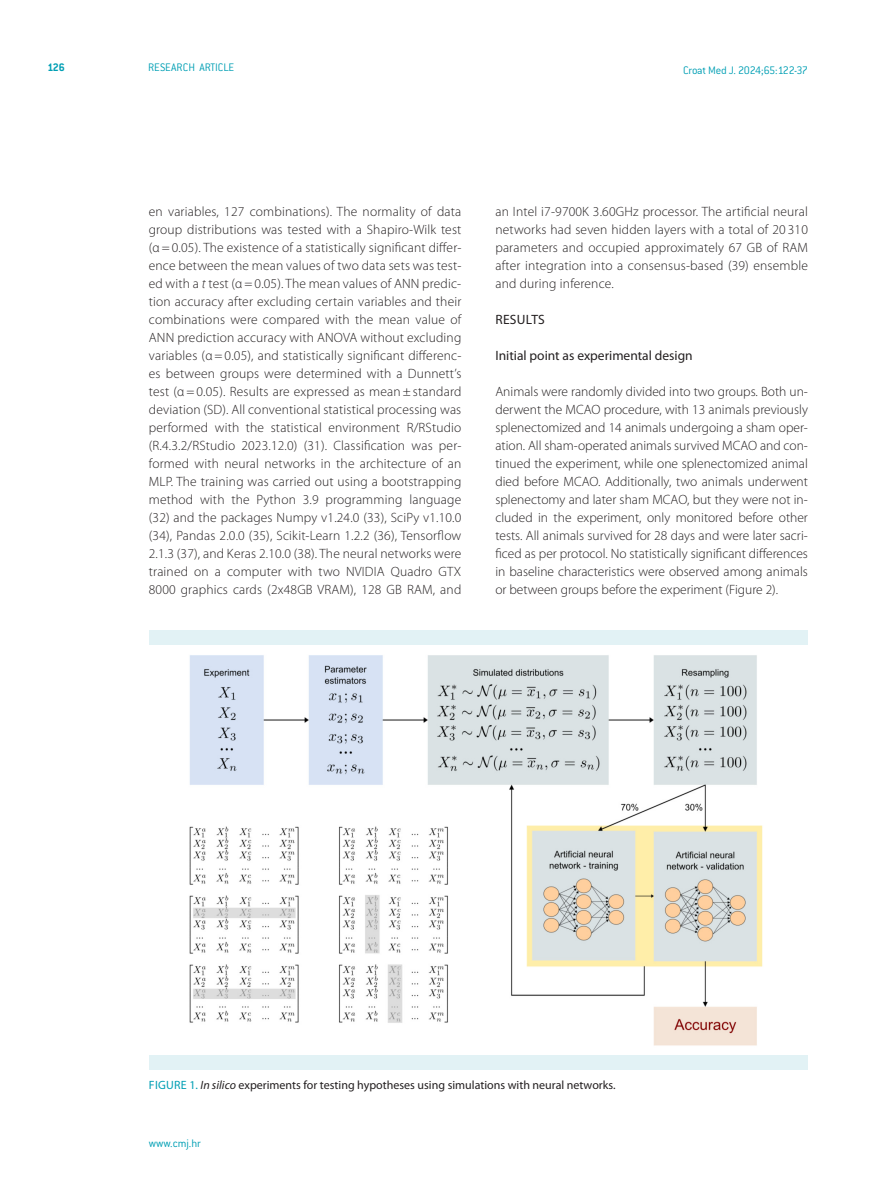
<style>
.page{position:relative;width:893px;height:1191px;background:#fff}
.page>*{position:absolute;margin:0;border:0;box-sizing:border-box;transform-origin:0 0}
.t1{font:300 13.5px/18px "Myriad Pro";letter-spacing:.015em;color:#231f20;text-align:justify}
.t2{font:13.5px "Myriad Pro";color:#231f20}
.t3{font:12px "Myriad Pro";color:#231f20}
.t4{font:300 12px "ITC Conduit LTCE";letter-spacing:-.01em;color:#009fb4}
.t5{font:12px "Myriad Pro";color:#009fb4}
.t6{font:700 12px "ITC Conduit LTCE";color:#009fb4}
.s1{font-style:italic}
.s2{color:#009fb4}
</style>
<div class="page">
<img style="left:189px;top:655px;width:574px;height:391px">
<div style="left:149px;top:1055px;width:659px;height:15px;background:#e2f2f5"></div>
<div style="left:149px;top:630px;width:659px;height:15px;background:#e2f2f5"></div>
<p class="t6" style="left:47px;top:60px;width:19px">126</p>
<p class="t4" style="left:148px;top:61px;width:88px">RESEARCH ARTICLE</p>
<p class="t4" style="left:683px;top:63px;width:126px">Croat Med J. 2024;65:122-37</p>
<p class="t1" style="left:149px;top:202px;width:314px">en variables, 127 combinations). The normality of data group distributions was tested with a Shapiro-Wilk test (α = 0.05). The existence of a statistically significant differ&shy;ence between the mean values of two data sets was test&shy;ed with a <span class="s1">t</span> test (α = 0.05). The mean values of ANN predic&shy;tion accuracy after excluding certain variables and their combinations were compared with the mean value of ANN prediction accuracy with ANOVA without excluding variables (α = 0.05), and statistically significant differenc&shy;es between groups were determined with a Dunnett’s test (α = 0.05). Results are expressed as mean ± standard deviation (SD). All conventional statistical processing was performed with the statistical environment R/RStudio (R.4.3.2/RStudio 2023.12.0) (31). Classification was per&shy;formed with neural networks in the architecture of an MLP. The training was carried out using a bootstrapping method with the Python 3.9 programming language (32) and the packages Numpy v1.24.0 (33), SciPy v1.10.0 (34), Pandas 2.0.0 (35), Scikit-Learn 1.2.2 (36), Tensorflow 2.1.3 (37), and Keras 2.10.0 (38). The neural networks were trained on a computer with two NVIDIA Quadro GTX 8000 graphics cards (2x48GB VRAM), 128 GB RAM, and</p>
<p class="t1" style="left:495px;top:202px;width:314px">an Intel i7-9700K 3.60GHz processor. The artificial neural networks had seven hidden layers with a total of 20 310 parameters and occupied approximately 67 GB of RAM after integration into a consensus-based (39) ensemble and during inference.</p>
<p class="t2" style="left:495px;top:311px;width:50px">Resu lts</p>
<p class="t2" style="left:495px;top:347px;width:199px">I nitial point as experimental design</p>
<p class="t1" style="left:495px;top:382px;width:314px">Animals were randomly divided into two groups. Both un&shy;derwent the MCAO procedure, with 13 animals previously splenectomized and 14 animals undergoing a sham oper&shy;ation. All sham-operated animals survived MCAO and con&shy;tinued the experiment, while one splenectomized animal died before MCAO. Additionally, two animals underwent splenectomy and later sham MCAO, but they were not in&shy;cluded in the experiment, only monitored before other tests. All animals survived for 28 days and were later sacri&shy;ficed as per protocol. No statistically significant differences in baseline characteristics were observed among animals or between groups before the experiment (Figure 2).</p>
<p class="t5" style="left:149px;top:1077px;width:18px">Figur</p>
<p class="t3" style="left:181px;top:1077px;width:436px"><span class="s2">e 1.</span> <span class="s1">In silico</span> experiments for testing hypotheses using simulations with neural networks.</p>
<p class="t4" style="left:149px;top:1136px;width:54px">www.cmj.hr</p>
</div>
